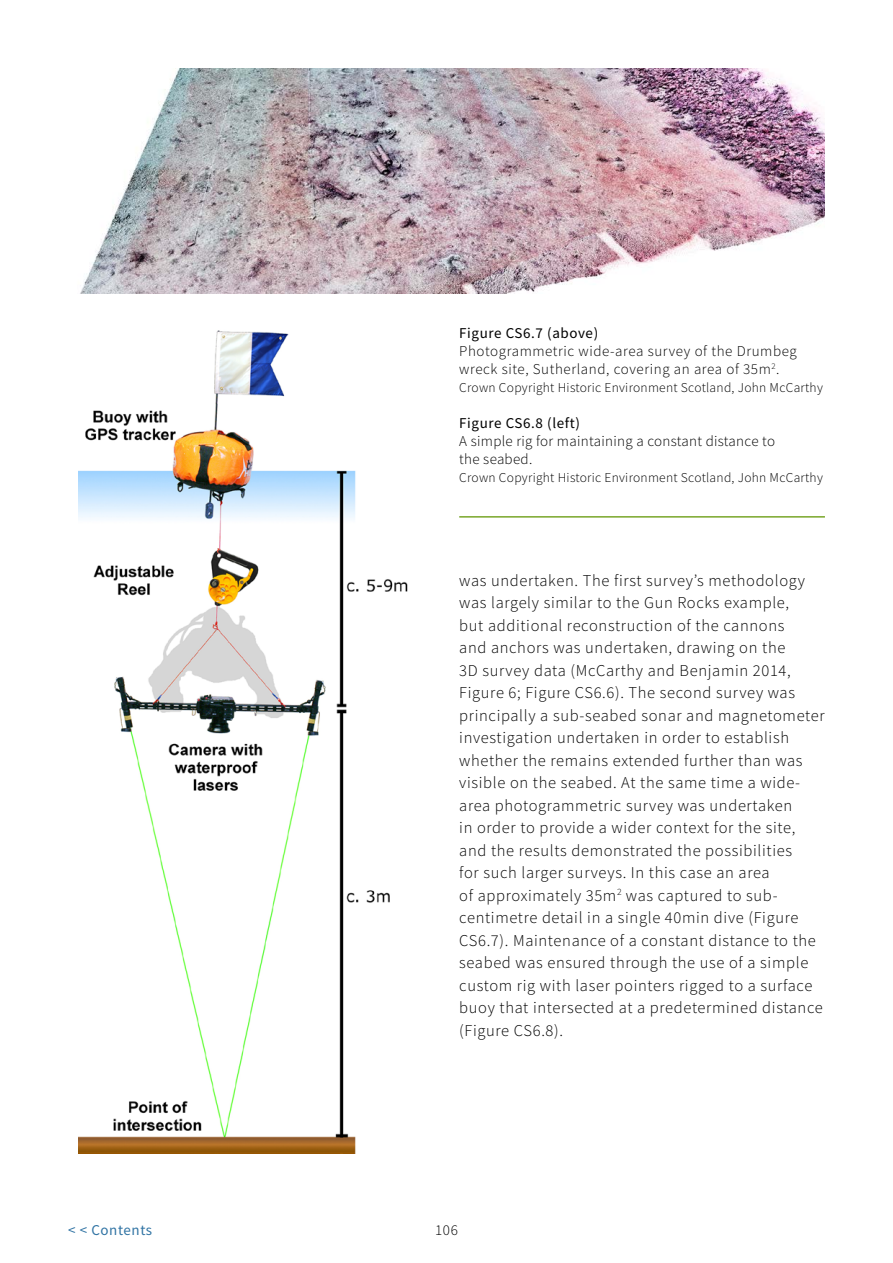
<style>
.page{position:relative;width:893px;height:1263px;background:#fff}
.page>*{position:absolute;margin:0;border:0;box-sizing:border-box;transform-origin:0 0}
.t1{font:300 16.5px/22.5px "Source Sans Pro";letter-spacing:.04em;color:#000}
.t2{font:300 15px/18px "Source Sans Pro";letter-spacing:.04em;color:#000}
.t3{font:300 15px/18px "Source Sans Pro";letter-spacing:.02em;color:#000}
.t4{font:15px "Source Sans Pro";letter-spacing:.04em;color:#000}
.t5{font:15px "Source Sans Pro";letter-spacing:.04em;color:#3174a4}
.t6{font:300 13.5px "Source Sans Pro";letter-spacing:.02em;color:#000}
</style>
<div class="page">
<hr style="left:459px;top:516px;width:366px;height:2px;background:#79a629">
<img style="left:80px;top:68px;width:745px;height:225px">
<img style="left:78px;top:330px;width:330px;height:823px">
<p class="t4" style="left:459px;top:324px;width:140px">Figure CS6.7 (above)</p>
<p class="t2" style="left:459px;top:342px;width:339px">Photogrammetric wide-area survey of the Drumbeg wreck site, Sutherland, covering an area of 35m<sup>2</sup>.</p>
<p class="t6" style="left:459px;top:379px;width:365px">Crown Copyright Historic Environment Scotland, John McCarthy</p>
<p class="t4" style="left:459px;top:414px;width:122px">Figure CS6.8 (left)</p>
<p class="t3" style="left:459px;top:432px;width:317px">A simple rig for maintaining a constant distance to the seabed.</p>
<p class="t6" style="left:459px;top:469px;width:365px">Crown Copyright Historic Environment Scotland, John McCarthy</p>
<p class="t1" style="left:459px;top:569px;width:367px">was undertaken. The first survey’s methodology was largely similar to the Gun Rocks example,<br>but additional reconstruction of the cannons<br>and anchors was undertaken, drawing on the<br>3D survey data (McCarthy and Benjamin 2014, Figure 6; Figure CS6.6). The second survey was principally a sub-seabed sonar and magnetometer investigation undertaken in order to establish whether the remains extended further than was visible on the seabed. At the same time a wide&shy;area photogrammetric survey was undertaken<br>in order to provide a wider context for the site, and the results demonstrated the possibilities<br>for such larger surveys. In this case an area<br>of approximately 35m<sup>2</sup> was captured to sub&shy;centimetre detail in a single 40min dive (Figure CS6.7). Maintenance of a constant distance to the seabed was ensured through the use of a simple custom rig with laser pointers rigged to a surface buoy that intersected at a predetermined distance (Figure CS6.8).</p>
<p class="t5" style="left:68px;top:1220px;width:86px">&lt; &lt; Contents</p>
<p class="t2" style="left:435px;top:1220px;width:24px">106</p>
</div>
